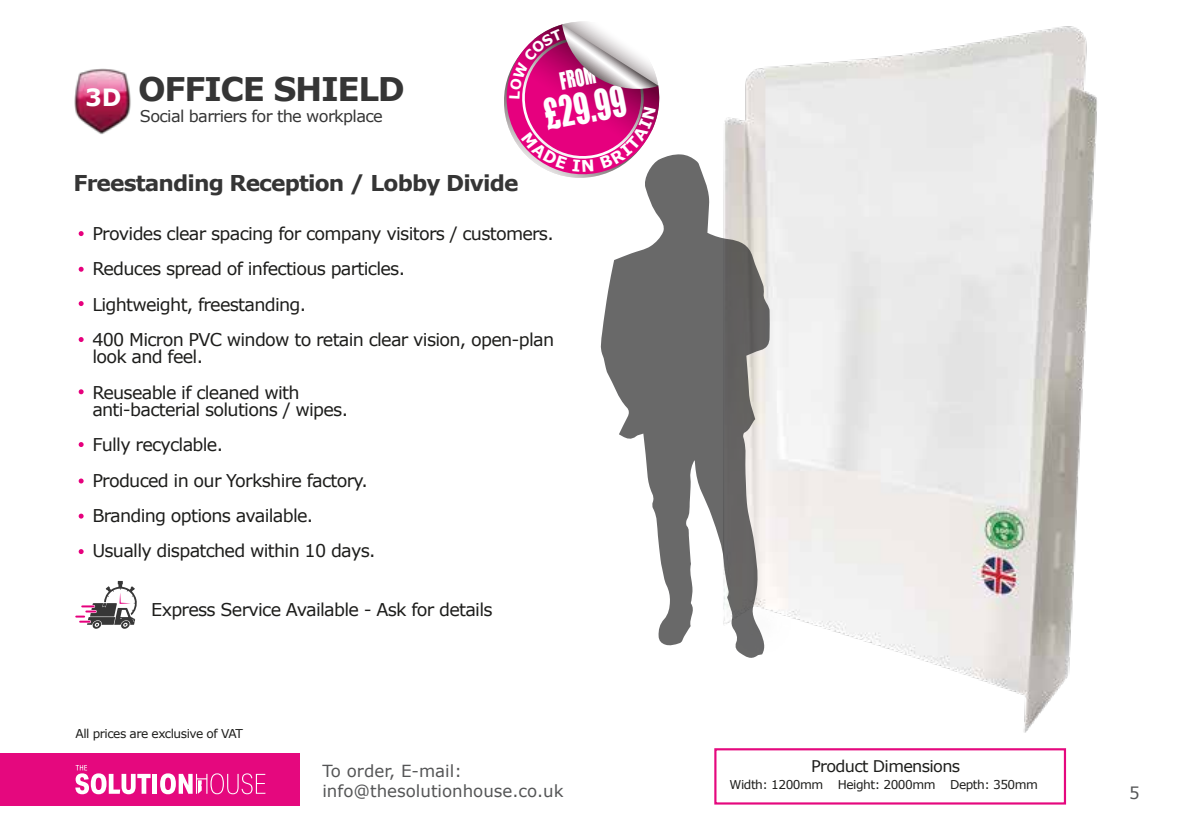
<style>
.page{position:relative;width:1191px;height:840px;background:#fff}
.page>*{position:absolute;margin:0;border:0;box-sizing:border-box;transform-origin:0 0}
.t1{font:39px "Impact";color:#fff;scale:.73 1}
.t2{font:700 32.6px "Verdana";letter-spacing:-.04em;color:#353535}
.t3{font:700 23.8px "Verdana";color:#fff}
.t4{font:22px "Impact";color:#fff;scale:.73 1}
.t5{font:700 21.8px "Verdana";letter-spacing:-.04em;color:#353535}
.t6{font:17.6px/35.2px "Verdana";letter-spacing:-.04em;color:#1d1d1b}
.t7{font:16.6px/20px "Verdana";color:#555657}
.t8{font:16.2px "Verdana";letter-spacing:-.04em;color:#353535}
.t9{font:16px "Verdana";letter-spacing:-.04em;color:#1d1d1b}
.t10{font:12.2px "Verdana";letter-spacing:-.04em;color:#1d1d1b}
</style>
<div class="page">
<img style="left:600px;top:26px;width:497px;height:723px">
<svg style="left:601px;top:154px;width:168px;height:503px;fill:#696969"></svg>
<img style="left:75px;top:68px;width:56px;height:66px">
<div style="left:0;top:752px;width:300px;height:53px;background:#e5087e"></div>
<div style="left:714px;top:747px;width:352px;height:57px;border:2px solid #e5087e"></div>
<hr style="left:153px;top:773px;width:4px;height:20px;background:#fff">
<svg style="left:75px;top:765px;width:76px;height:28px"></svg>
<svg style="left:160px;top:773px;width:105px;height:20px"></svg>
<svg style="left:75px;top:580px;width:62px;height:48px"></svg>
<svg style="left:79px;top:301px;width:5px;height:5px"></svg>
<svg style="left:79px;top:266px;width:5px;height:5px"></svg>
<svg style="left:79px;top:231px;width:5px;height:5px"></svg>
<svg style="left:79px;top:337px;width:5px;height:5px"></svg>
<svg style="left:79px;top:389px;width:5px;height:5px"></svg>
<svg style="left:79px;top:442px;width:5px;height:5px"></svg>
<svg style="left:79px;top:478px;width:5px;height:5px"></svg>
<svg style="left:79px;top:513px;width:5px;height:5px"></svg>
<svg style="left:79px;top:549px;width:5px;height:4px"></svg>
<svg style="left:504px;top:21px;width:160px;height:160px"></svg>
<h3 class="t3" style="left:85px;top:82px;width:38px">3D</h3>
<h2 class="t2" style="left:138px;top:68px;width:268px">OFFICE SHIELD</h2>
<p class="t8" style="left:140px;top:105px;width:244px">Social barriers for the workplace</p>
<p class="t5" style="left:73px;top:169px;width:446px">Freestanding Reception / Lobby Divide</p>
<p class="t4" style="left:557px;top:64px;width:51px;rotate:-11deg">FROM</p>
<h1 class="t1" style="left:539px;top:86px;width:115px;rotate:-11deg">£29.99</h1>
<p class="t6" style="left:92px;top:216px;width:463px">Provides clear spacing for company visitors / customers.<br>Reduces spread of infectious particles.<br>Lightweight, freestanding.<br>400 Micron PVC window to retain clear vision, open-plan</p>
<p class="t6" style="left:92px;top:339px;width:209px">look and feel.<br>Reuseable if cleaned with</p>
<p class="t6" style="left:92px;top:392px;width:285px">anti-bacterial solutions / wipes.<br>Fully recyclable.<br>Produced in our Yorkshire factory.<br>Branding options available.<br>Usually dispatched within 10 days.</p>
<p class="t6" style="left:151px;top:591px;width:343px">Express Service Available - Ask for details</p>
<p class="t10" style="left:76px;top:725px;width:169px">All prices are exclusive of VAT</p>
<p class="t7" style="left:322px;top:761px;width:243px">To order, E-mail: info@thesolutionhouse.co.uk</p>
<p class="t9" style="left:811px;top:755px;width:151px">Product Dimensions</p>
<p class="t10" style="left:729px;top:776px;width:310px">Width: 1200mm Height: 2000mm Depth: 350mm</p>
<p class="t7" style="left:1129px;top:783px;width:12px">5</p>
</div>
